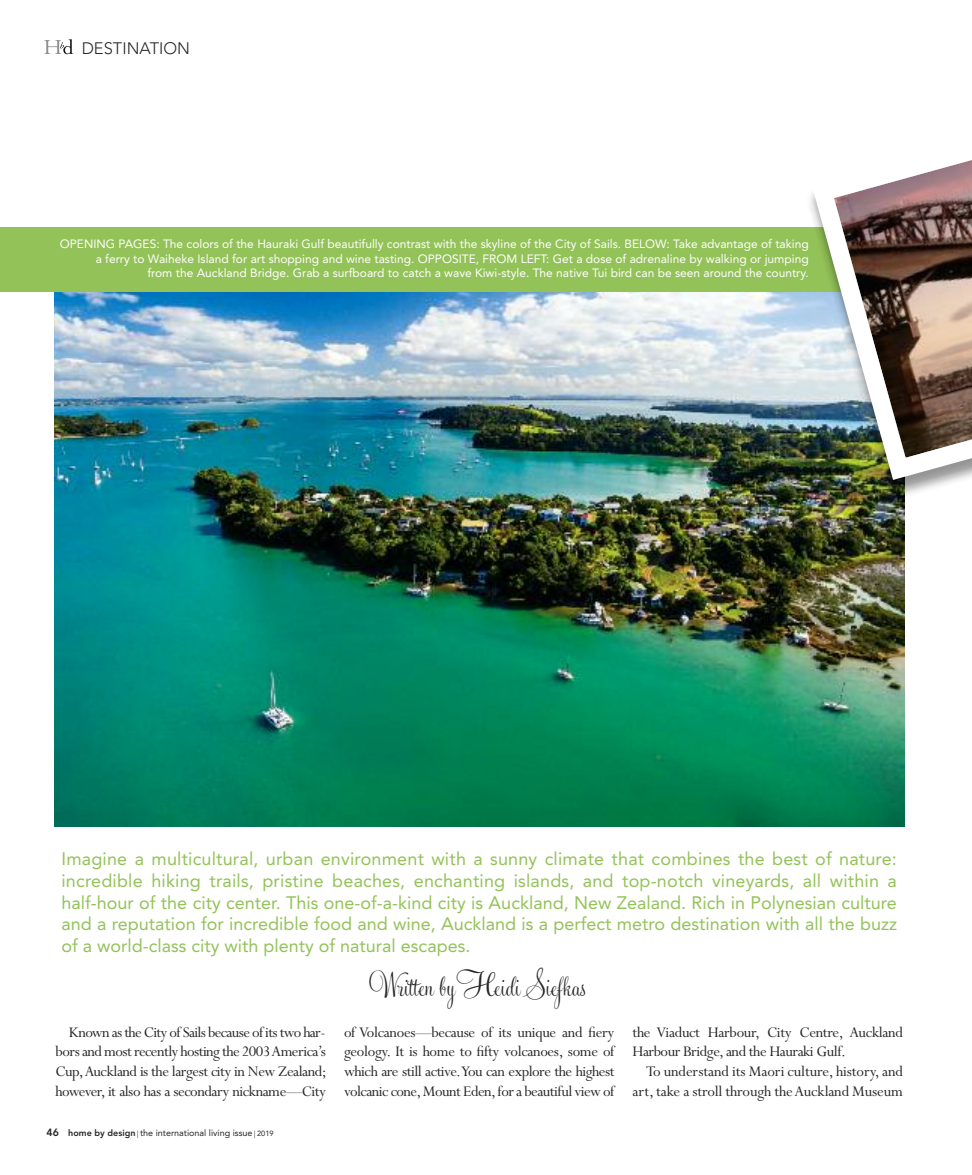
<style>
.page{position:relative;width:972px;height:1175px;background:#fff}
.page>*{position:absolute;margin:0;border:0;box-sizing:border-box;transform-origin:0 0}
.t1{font:30px "Feel Script";letter-spacing:.02em;color:#272526}
.t2{font:18px/21.6px "Avenir";color:#93c258;text-align:justify}
.t3{font:16.5px/19.8px "Perpetua";letter-spacing:-.03em;color:#272526;text-align:justify}
.t4{font:16.5px/19.8px "Perpetua";letter-spacing:-.005em;color:#272526;text-align:right}
.t5{font:300 16.5px "Avenir";color:#272526}
.t6{font:12px/14.4px "Avenir";color:#fff;text-align:right}
.t7{font:9px "Avenir";color:#272526}
.s1{font-weight:800;font-size:10.5px}
.s2{font-weight:800}
.s3{font-family:"Perpetua"}
.s4{font-size:7.5px}
</style>
<div class="page">
<img style="left:54px;top:291px;width:850px;height:535px">
<div style="left:0;top:227px;width:972px;height:64px;background:#93c258"></div>
<img style="left:799px;top:291px;width:119px;height:213px">
<img style="left:801px;top:160px;width:171px;height:331px">
<svg style="left:44px;top:39px;width:29px;height:15px"></svg>
<p class="t5" style="left:82px;top:41px;width:110px">DESTINATION</p>
<p class="t6" style="left:60px;top:238px;width:750px">OPENING PAGES: The colors of the Hauraki Gulf beautifully contrast with the skyline of the City of Sails. BELOW: Take advantage of taking a ferry to Waiheke Island for art shopping and wine tasting. OPPOSITE, FROM LEFT: Get a dose of adrenaline by walking or jumping<br>from the Auckland Bridge. Grab a surfboard to catch a wave Kiwi-style. The native Tui bird can be seen around the country.</p>
<p class="t2" style="left:61px;top:849px;width:837px">Imagine a multicultural, urban environment with a sunny climate that combines the best of nature: incredible hiking trails, pristine beaches, enchanting islands, and top-notch vineyards, all within a half-hour of the city center. This one-of-a-kind city is Auckland, New Zealand. Rich in Polynesian culture and a reputation for incredible food and wine, Auckland is a perfect metro destination with all the buzz of a world-class city with plenty of natural escapes.</p>
<h1 class="t1" style="left:372px;top:967px;width:216px">Written by Heidi Siefkas</h1>
<p class="t3" style="left:56px;top:1023px;width:273px;text-indent:13px">Known as the City of Sails because of its two har&shy;bors and most recently hosting the 2003America’s Cup,Auckland is the largest city in New Zealand; however, it also has a secondary nickname—City</p>
<p class="t3" style="left:344px;top:1023px;width:272px">of Volcanoes—because of its unique and fiery geology. It is home to fifty volcanoes, some of which are still active.You can explore the highest volcanic cone,Mount Eden,for a beautiful view of</p>
<p class="t3" style="left:633px;top:1023px;width:272px">the Viaduct Harbour, City Centre, Auckland<br>Harbour Bridge, and the Hauraki Gulf.</p>
<p class="t4" style="left:633px;top:1063px;width:272px">To understand its Maori culture, history,and art,take a stroll through theAuckland Museum</p>
<p class="t7" style="left:46px;top:1129px;width:229px"><span class="s1">46</span> <span class="s2">home by design</span><span class="s3">|</span>the international living issue<span class="s3">|</span><span class="s4">2019</span></p>
</div>
